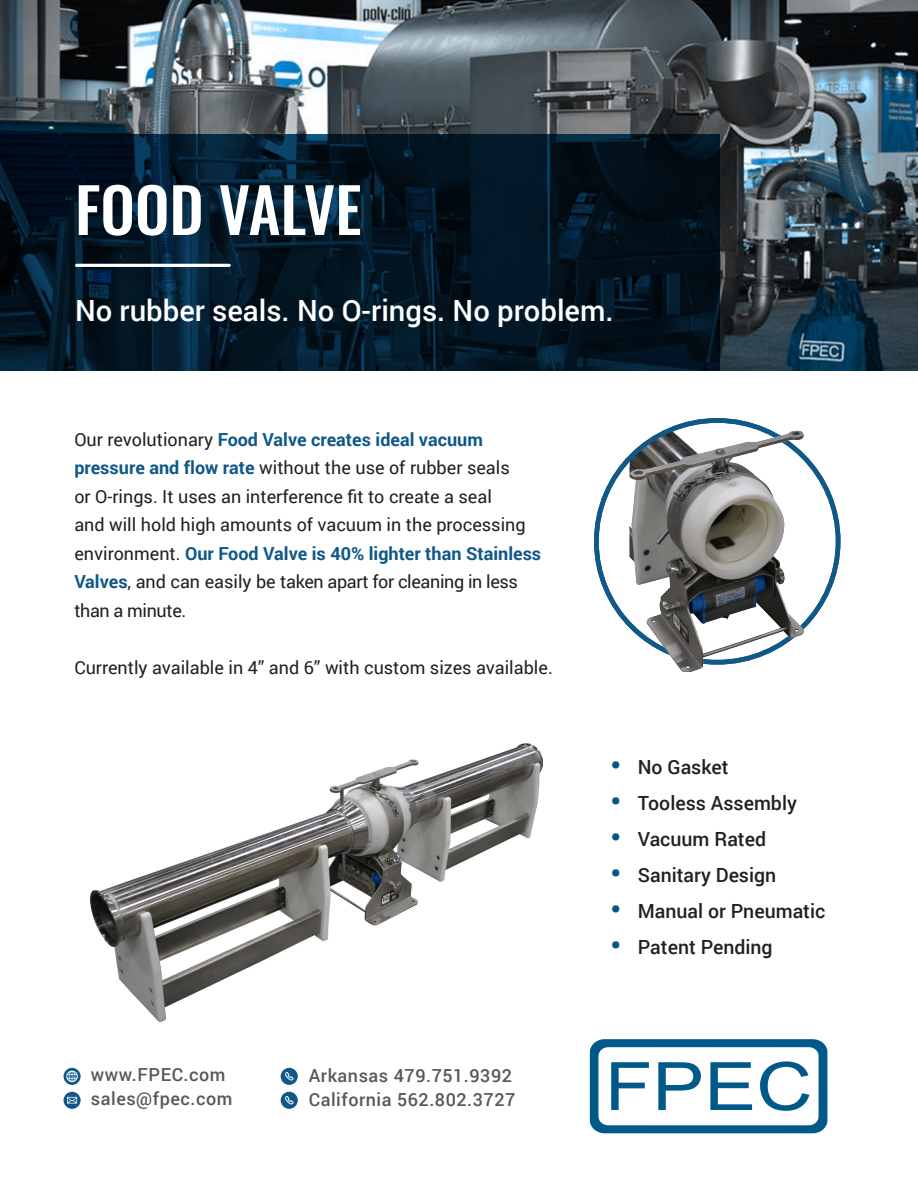
<style>
.page{position:relative;width:918px;height:1188px;background:#fff}
.page>*{position:absolute;margin:0;border:0;box-sizing:border-box;transform-origin:0 0}
.t1{font:500 61.35px "Oswald";color:#fff}
.t2{font:500 29.25px "Roboto";color:#fff}
.t3{font:500 19.5px "Roboto";color:#231f20}
.t4{font:18px/28.5px "Roboto";color:#231f20}
.t5{font:500 18px "Roboto";letter-spacing:.03em;color:#57585a}
.s1{font-weight:700;color:#0f5887}
.s2{font-family:"Oswald";font-size:24px;color:#045886}
</style>
<div class="page">
<img style="left:0;top:0;width:918px;height:370px">
<img style="left:90px;top:743px;width:452px;height:278px">
<svg style="left:64px;top:1092px;width:17px;height:17px"></svg>
<svg style="left:64px;top:1068px;width:17px;height:17px"></svg>
<svg style="left:281px;top:1068px;width:17px;height:17px"></svg>
<svg style="left:0;top:134px;width:720px;height:236px;background:#031726"></svg>
<svg style="left:281px;top:1092px;width:17px;height:17px"></svg>
<hr style="left:77px;top:264px;width:152px;height:3px;background:#fff">
<img style="left:630px;top:429px;width:175px;height:243px">
<div style="left:594px;top:418px;width:246px;height:247px;border:5px solid #0f5887;border-radius:50%"></div>
<svg style="left:590px;top:1039px;width:237px;height:94px"></svg>
<p class="t1" style="left:75px;top:178px;width:288px">FOOD VALVE</p>
<p class="t2" style="left:75px;top:290px;width:540px">No rubber seals. No O-rings. No problem.</p>
<p class="t4" style="left:74px;top:424px;width:468px">Our revolutionary <span class="s1">Food Valve creates ideal vacuum pressure and flow rate</span> without the use of rubber seals<br>or O-rings. It uses an interference fit to create a seal<br>and will hold high amounts of vacuum in the processing environment. <span class="s1">Our Food Valve is 40% lighter than Stainless Valves</span>, and can easily be taken apart for cleaning in less than a minute.</p>
<p class="t4" style="left:74px;top:652px;width:480px">Currently available in 4” and 6” with custom sizes available.</p>
<p class="t5" style="left:91px;top:1062px;width:136px">www.FPEC.com</p>
<p class="t5" style="left:91px;top:1086px;width:143px">sales@fpec.com</p>
<p class="t5" style="left:309px;top:1063px;width:205px">Arkansas 479.751.9392</p>
<p class="t5" style="left:309px;top:1087px;width:208px">California 562.802.3727</p>
<p class="t3" style="left:611px;top:753px;width:119px"><span class="s2">•</span> No Gasket</p>
<p class="t3" style="left:611px;top:789px;width:188px"><span class="s2">•</span> Tooless Assembly</p>
<p class="t3" style="left:611px;top:825px;width:157px"><span class="s2">•</span> Vacuum Rated</p>
<p class="t3" style="left:611px;top:861px;width:167px"><span class="s2">•</span> Sanitary Design</p>
<p class="t3" style="left:611px;top:897px;width:216px"><span class="s2">•</span> Manual or Pneumatic</p>
<p class="t3" style="left:611px;top:933px;width:163px"><span class="s2">•</span> Patent Pending</p>
</div>
